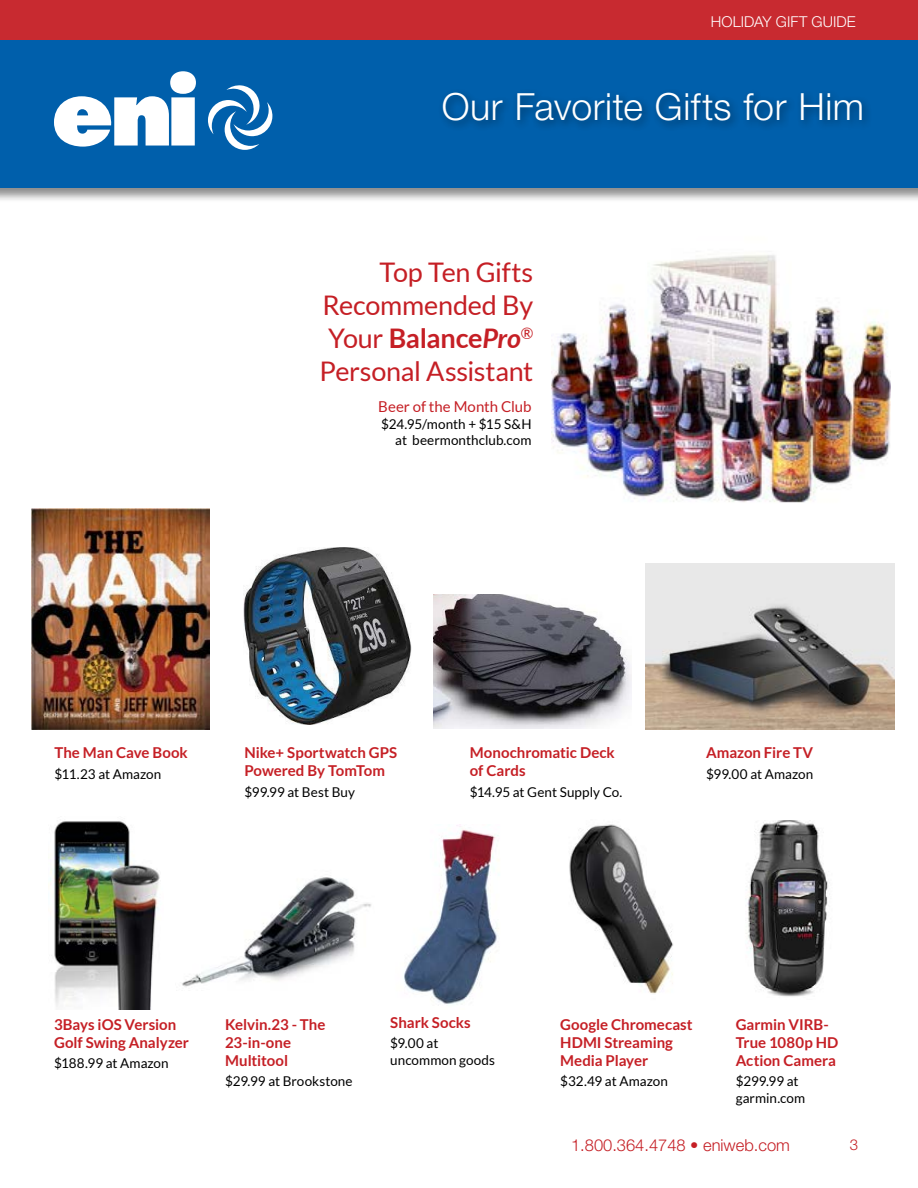
<style>
.page{position:relative;width:918px;height:1188px;background:#fff}
.page>*{position:absolute;margin:0;border:0;box-sizing:border-box;transform-origin:0 0}
.t1{font:300 37.5px "Helvetica Neue LT Std";letter-spacing:.015em;color:#fff}
.t2{font:27px/33px "Lato";letter-spacing:-.01em;color:#c51f25;text-align:right}
.t3{font:300 16.5px "Helvetica Neue LT Std";color:#c51f25}
.t4{font:700 15px/18px "Lato";color:#c51f25}
.t5{font:15px "Lato";letter-spacing:-.005em;color:#c51f25}
.t6{font:300 15px "Helvetica Neue LT Std";letter-spacing:.005em;color:#fff}
.t7{font:300 15px "Helvetica Neue LT Std";color:#c51f25}
.t8{font:13.5px/16.6px "Lato";color:#000}
.s1{font-weight:700}
.s2{font-weight:700;font-style:italic}
</style>
<div class="page">
<div style="left:0;top:0;width:918px;height:41px;background:#c82a30"></div>
<div style="left:0;top:40px;width:918px;height:163px;background:#000;opacity:.45"></div>
<div style="left:0;top:41px;width:918px;height:147px;background:#005fab"></div>
<svg style="left:54px;top:71px;width:142px;height:76px"></svg>
<svg style="left:208px;top:85px;width:65px;height:65px"></svg>
<div style="left:438px;top:88px;width:434px;height:44px;background:#000;opacity:.45"></div>
<img style="left:646px;top:564px;width:249px;height:165px">
<img style="left:433px;top:594px;width:199px;height:135px">
<img style="left:746px;top:821px;width:82px;height:176px">
<img style="left:50px;top:821px;width:110px;height:189px">
<img style="left:182px;top:877px;width:189px;height:110px">
<img style="left:32px;top:508px;width:178px;height:221px">
<img style="left:569px;top:824px;width:104px;height:170px">
<img style="left:243px;top:548px;width:168px;height:176px">
<img style="left:404px;top:825px;width:95px;height:179px">
<img style="left:552px;top:255px;width:339px;height:248px">
<p class="t6" style="left:711px;top:13px;width:146px">HOLIDAY GIFT GUIDE</p>
<h1 class="t1" style="left:442px;top:84px;width:424px">Our Favorite Gifts for Him</h1>
<h2 class="t2" style="left:319px;top:256px;width:215px">Top Ten Gifts<br>Recommended By<br>Your <span class="s1">Balance</span><span class="s2">Pro</span><sup>®<br></sup>Personal Assistant</h2>
<p class="t5" style="left:378px;top:398px;width:155px">Beer of the Month Club</p>
<p class="t8" style="left:381px;top:416px;width:152px;text-align:right">$24.95/month + $15 S&amp;H at beermonthclub.com</p>
<p class="t4" style="left:54px;top:743px;width:135px">The Man Cave Book</p>
<p class="t8" style="left:54px;top:765px;width:108px">$11.23 at Amazon</p>
<p class="t4" style="left:244px;top:743px;width:154px">Nike+ Sportwatch GPS<br>Powered By TomTom</p>
<p class="t8" style="left:244px;top:783px;width:112px">$99.99 at Best Buy</p>
<p class="t4" style="left:470px;top:743px;width:147px">Monochromatic Deck of Cards</p>
<p class="t8" style="left:470px;top:783px;width:154px">$14.95 at Gent Supply Co.</p>
<p class="t4" style="left:706px;top:743px;width:109px">Amazon Fire TV</p>
<p class="t8" style="left:706px;top:765px;width:109px">$99.00 at Amazon</p>
<p class="t4" style="left:54px;top:1015px;width:137px">3Bays iOS Version<br>Golf Swing Analyzer</p>
<p class="t8" style="left:54px;top:1055px;width:116px">$188.99 at Amazon</p>
<p class="t4" style="left:225px;top:1015px;width:102px">Kelvin.23 - The<br>23-in-one<br>Multitool</p>
<p class="t8" style="left:225px;top:1073px;width:129px">$29.99 at Brookstone</p>
<p class="t4" style="left:390px;top:1013px;width:82px">Shark Socks</p>
<p class="t8" style="left:390px;top:1035px;width:106px">$9.00 at uncommon goods</p>
<p class="t4" style="left:560px;top:1015px;width:134px">Google Chromecast<br>HDMI Streaming<br>Media Player</p>
<p class="t8" style="left:560px;top:1073px;width:109px">$32.49 at Amazon</p>
<p class="t4" style="left:736px;top:1015px;width:104px">Garmin VIRB-<br>True 1080p HD<br>Action Camera</p>
<p class="t8" style="left:736px;top:1073px;width:71px">$299.99 at garmin.com</p>
<p class="t3" style="left:571px;top:1135px;width:220px">1.800.364.4748 • eniweb.com</p>
<p class="t7" style="left:850px;top:1135px;width:10px">3</p>
</div>
